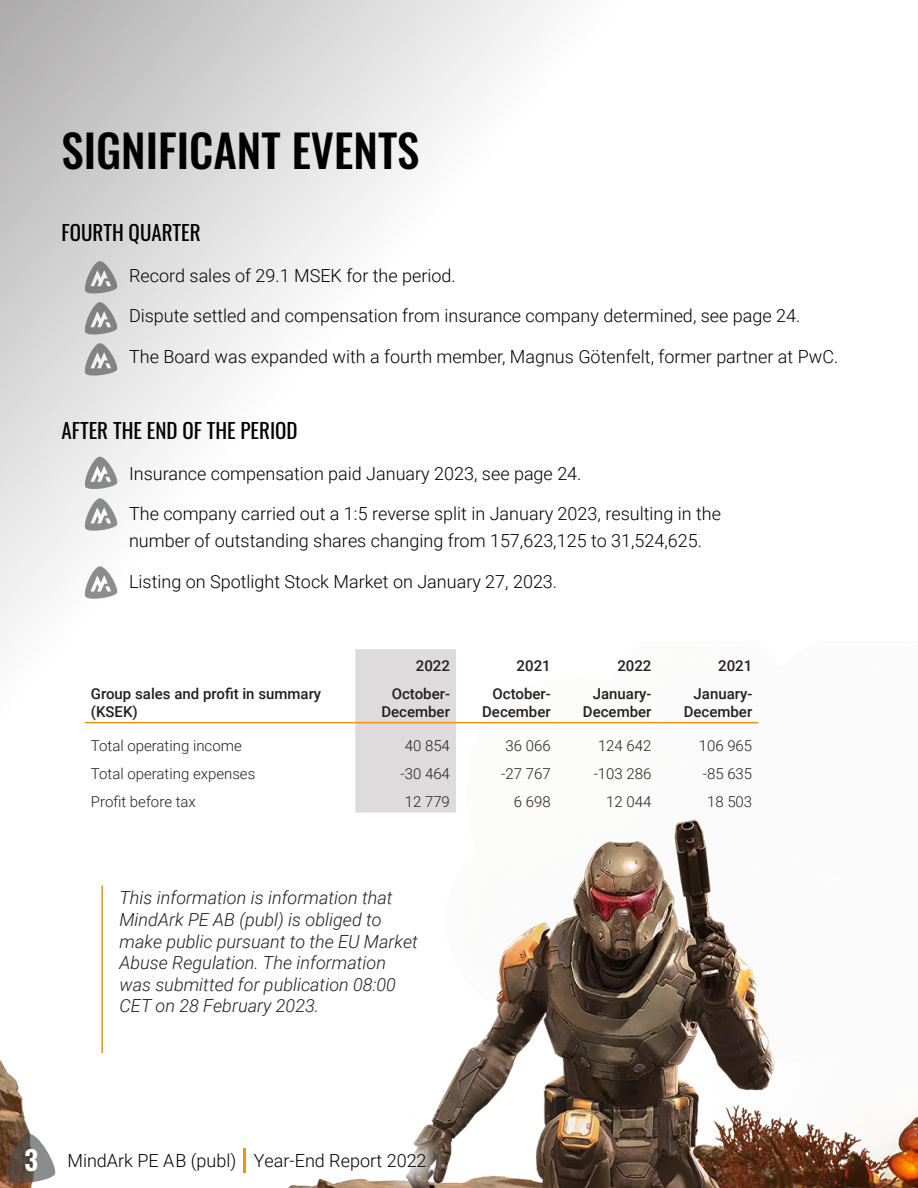
<style>
.page{position:relative;width:918px;height:1188px;background:#fff}
.page>*{position:absolute;margin:0;border:0;box-sizing:border-box;transform-origin:0 0}
.Titles{font:500 45px "Oswald";color:#000}
.Subtitles{font:21px "Oswald";color:#000}
.Main_text{font:300 18px/27px "Roboto";color:#000}
.t1{font:italic 300 18px/21.6px "Roboto";color:#231f20}
.t2{font:300 15px "Roboto";color:#231f20}
.t3{font:500 15px/18px "Roboto";color:#231f20;text-align:right}
.s1{font-family:"Oswald";font-weight:400;font-size:27px;color:#fff}
</style>
<div class="page">
<svg style="left:0;top:0;width:554px;height:638px"></svg>
<svg style="left:85px;top:261px;width:34px;height:33px"></svg>
<svg style="left:85px;top:302px;width:34px;height:33px"></svg>
<svg style="left:85px;top:343px;width:34px;height:33px"></svg>
<svg style="left:85px;top:457px;width:34px;height:32px"></svg>
<svg style="left:85px;top:498px;width:34px;height:33px"></svg>
<svg style="left:85px;top:566px;width:34px;height:33px"></svg>
<img style="left:0;top:649px;width:918px;height:539px">
<hr style="left:101px;top:886px;width:2px;height:167px;background:#ea951a">
<svg style="left:367px;top:1130px;width:86px;height:58px"></svg>
<svg style="left:6px;top:1134px;width:52px;height:49px"></svg>
<hr style="left:243px;top:1149px;width:2px;height:24px;background:#ea9719">
<p class="Titles" style="left:62px;top:127px;width:359px">SIGNIFICANT EVENTS</p>
<p class="Subtitles" style="left:62px;top:214px;width:141px">FOURTH QUARTER</p>
<p class="Main_text" style="left:129px;top:261px;width:328px">Record sales of 29.1 MSEK for the period.</p>
<p class="Main_text" style="left:129px;top:302px;width:673px">Dispute settled and compensation from insurance company determined, see page 24.</p>
<p class="Main_text" style="left:129px;top:342px;width:711px">The Board was expanded with a fourth member, Magnus Götenfelt, former partner at PwC.</p>
<p class="Subtitles" style="left:62px;top:412px;width:238px">AFTER THE END OF THE PERIOD</p>
<p class="Main_text" style="left:129px;top:459px;width:454px">Insurance compensation paid January 2023, see page 24.</p>
<p class="Main_text" style="left:129px;top:500px;width:594px">The company carried out a 1:5 reverse split in January 2023, resulting in the number of outstanding shares changing from 157,623,125 to 31,524,625.</p>
<p class="Main_text" style="left:129px;top:567px;width:430px">Listing on Spotlight Stock Market on January 27, 2023.</p>
<p class="t3" style="left:416px;top:656px;width:36px">2022</p>
<p class="t3" style="left:517px;top:656px;width:36px">2021</p>
<p class="t3" style="left:617px;top:656px;width:36px">2022</p>
<p class="t3" style="left:718px;top:656px;width:36px">2021</p>
<p class="t3" style="left:91px;top:684px;width:232px;text-align:left">Group sales and profit in summary (KSEK)</p>
<p class="t3" style="left:381px;top:684px;width:70px">October-<br>December</p>
<p class="t3" style="left:482px;top:684px;width:70px">October-<br>December</p>
<p class="t3" style="left:583px;top:684px;width:70px">January-<br>December</p>
<p class="t3" style="left:684px;top:684px;width:70px">January-<br>December</p>
<p class="t2" style="left:91px;top:735px;width:152px">Total operating income</p>
<p class="t2" style="left:405px;top:735px;width:47px">40 854</p>
<p class="t2" style="left:506px;top:735px;width:47px">36 066</p>
<p class="t2" style="left:598px;top:735px;width:55px">124 642</p>
<p class="t2" style="left:699px;top:735px;width:55px">106 965</p>
<p class="t2" style="left:91px;top:763px;width:166px">Total operating expenses</p>
<p class="t2" style="left:400px;top:763px;width:51px">-30 464</p>
<p class="t2" style="left:501px;top:763px;width:51px">-27 767</p>
<p class="t2" style="left:594px;top:763px;width:59px">-103 286</p>
<p class="t2" style="left:703px;top:763px;width:51px">-85 635</p>
<p class="t2" style="left:91px;top:791px;width:107px">Profit before tax</p>
<p class="t2" style="left:405px;top:791px;width:47px">12 779</p>
<p class="t2" style="left:514px;top:791px;width:38px">6 698</p>
<p class="t2" style="left:606px;top:791px;width:47px">12 044</p>
<p class="t2" style="left:707px;top:791px;width:47px">18 503</p>
<p class="t1" style="left:119px;top:887px;width:300px">This information is information that MindArk PE AB (publ) is obliged to make public pursuant to the EU Market Abuse Regulation. The information was submitted for publication 08:00<br>CET on 28 February 2023.</p>
<p class="Main_text" style="left:24px;top:1146px;width:404px"><span class="s1">3</span> MindArk PE AB (publ) Year-End Report 2022</p>
</div>
